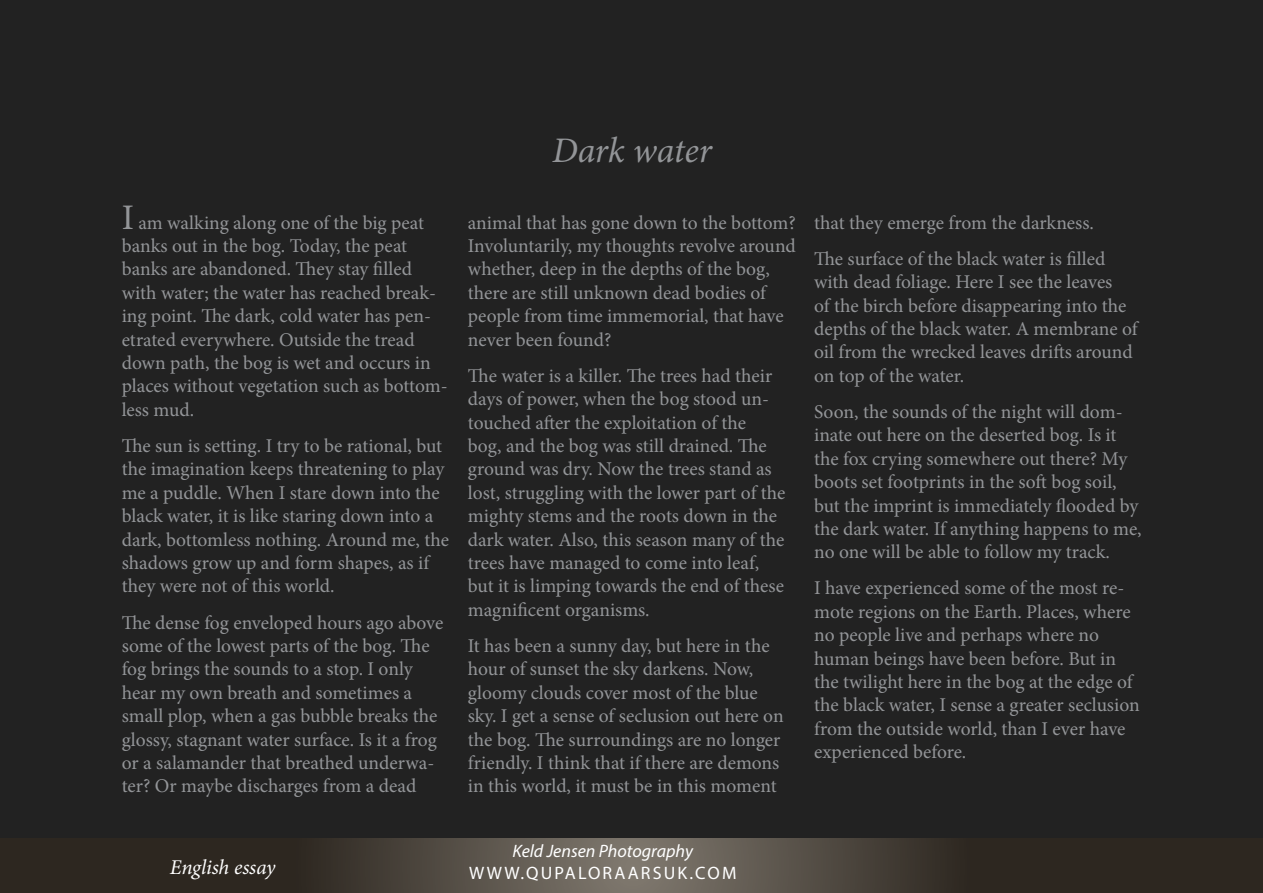
<style>
.page{position:relative;width:1263px;height:893px;background:#222}
.page>*{position:absolute;margin:0;border:0;box-sizing:border-box;transform-origin:0 0}
.t1{font:italic 36px "Minion Pro";letter-spacing:-.01em;color:#939598}
.t2{font:italic 21px "Minion Pro";letter-spacing:-.01em;color:#fff}
.t3{font:19.5px/23.4px "Minion Pro";letter-spacing:-.005em;color:#939598}
.t4{font:italic 18px "Myriad Pro";color:#fff}
.t5{font:18px "Myriad Pro";letter-spacing:.12em;color:#fff}
.s1{font-size:36px}
</style>
<div class="page">
<svg style="left:1px;top:838px;width:1262px;height:55px;background:#433d35"></svg>
<p class="t3" style="left:122px;top:211px;width:328px"><span class="s1">I</span> am walking along one of the big peat banks out in the bog. Today, the peat banks are abandoned. They stay filled with water; the water has reached break&shy;ing point. The dark, cold water has pen&shy;etrated everywhere. Outside the tread down path, the bog is wet and occurs in places without vegetation such as bottom&shy;less mud.</p>
<p class="t3" style="left:122px;top:434px;width:329px">The sun is setting. I try to be rational, but the imagination keeps threatening to play me a puddle. When I stare down into the black water, it is like staring down into a dark, bottomless nothing. Around me, the shadows grow up and form shapes, as if they were not of this world.</p>
<p class="t3" style="left:122px;top:611px;width:323px">The dense fog enveloped hours ago above some of the lowest parts of the bog. The fog brings the sounds to a stop. I only hear my own breath and sometimes a small plop, when a gas bubble breaks the glossy, stagnant water surface. Is it a frog or a salamander that breathed underwa&shy;ter? Or maybe discharges from a dead</p>
<h1 class="t1" style="left:552px;top:126px;width:161px">Dark water</h1>
<p class="t3" style="left:468px;top:211px;width:329px">animal that has gone down to the bottom?<br>Involuntarily, my thoughts revolve around whether, deep in the depths of the bog, there are still unknown dead bodies of people from time immemorial, that have never been found?</p>
<p class="t3" style="left:468px;top:364px;width:319px">The water is a killer. The trees had their days of power, when the bog stood un&shy;touched after the exploitation of the<br>bog, and the bog was still drained. The ground was dry. Now the trees stand as lost, struggling with the lower part of the mighty stems and the roots down in the dark water. Also, this season many of the trees have managed to come into leaf, but it is limping towards the end of these magnificent organisms.</p>
<p class="t3" style="left:468px;top:634px;width:317px">It has been a sunny day, but here in the hour of sunset the sky darkens. Now, gloomy clouds cover most of the blue sky. I get a sense of seclusion out here on the bog. The surroundings are no longer friendly. I think that if there are demons in this world, it must be in this moment</p>
<p class="t3" style="left:814px;top:204px;width:293px;line-height:36.2px">that they emerge from the darkness.<br>The surface of the black water is filled</p>
<p class="t3" style="left:814px;top:270px;width:325px">with dead foliage. Here I see the leaves<br>of the birch before disappearing into the depths of the black water. A membrane of oil from the wrecked leaves drifts around on top of the water.</p>
<p class="t3" style="left:814px;top:400px;width:329px">Soon, the sounds of the night will dom&shy;inate out here on the deserted bog. Is it the fox crying somewhere out there? My boots set footprints in the soft bog soil, but the imprint is immediately flooded by the dark water. If anything happens to me, no one will be able to follow my track.</p>
<p class="t3" style="left:814px;top:577px;width:327px">I have experienced some of the most re&shy;mote regions on the Earth. Places, where no people live and perhaps where no human beings have been before. But in the twilight here in the bog at the edge of the black water, I sense a greater seclusion from the outside world, than I ever have experienced before.</p>
<p class="t4" style="left:512px;top:840px;width:182px">Keld Jensen Photography</p>
<p class="t2" style="left:170px;top:853px;width:107px">English essay</p>
<p class="t5" style="left:469px;top:862px;width:269px">WWW.QUPALORAARSUK.COM</p>
</div>
